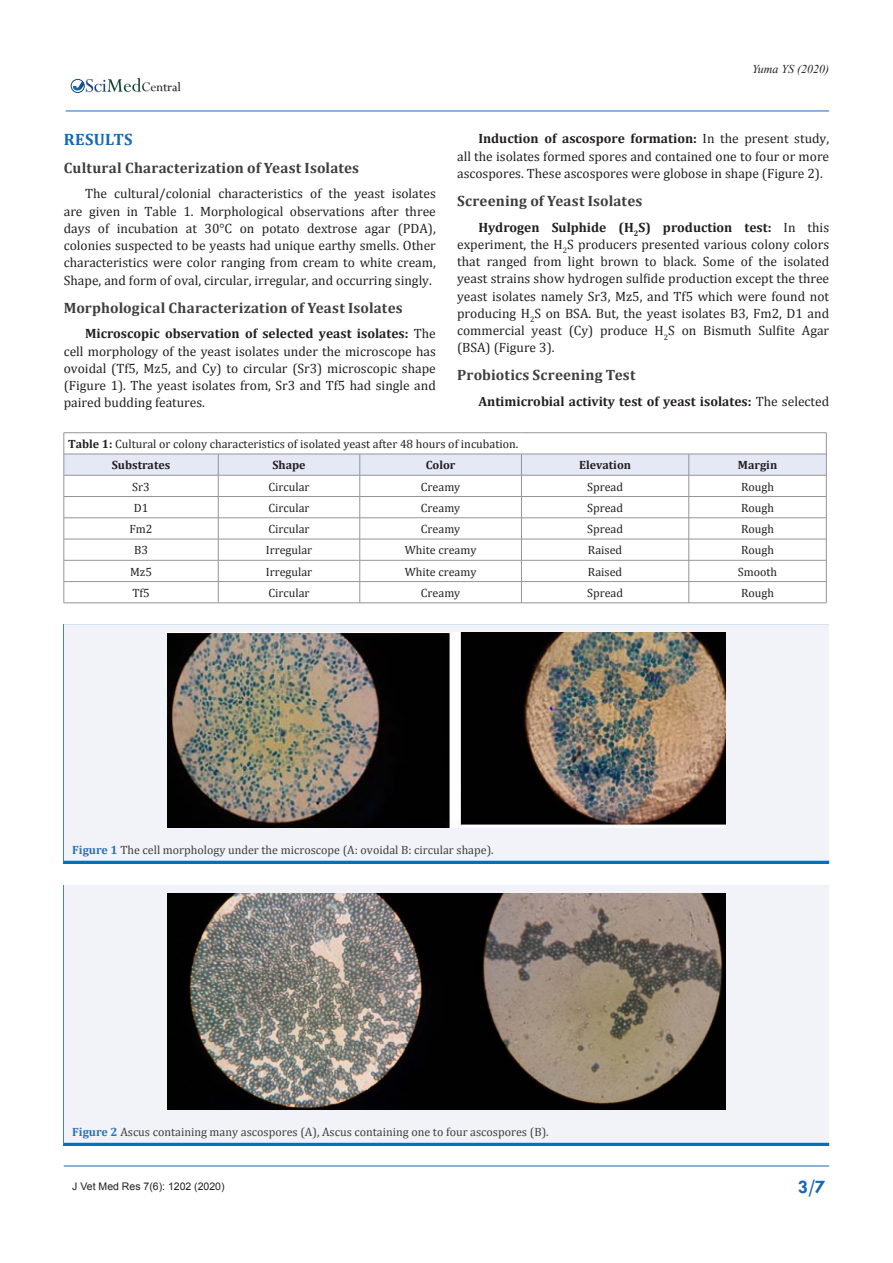
<style>
.page{position:relative;width:893px;height:1263px;background:#fff}
.page>*{position:absolute;margin:0;border:0;box-sizing:border-box;transform-origin:0 0}
.t1{font:700 19.5px "Tw Cen";color:#1768b4}
.heading_1{font:700 16.5px "Cambria";letter-spacing:.015em;color:#1768b4}
.heading_1-2{font:700 15px "Cambria";letter-spacing:.015em;color:#3e3e3f}
.t2{font:14.55px "Perpetua";color:#211e1e}
.t3{font:13.5px/17.2px "Cambria";color:#231f20;text-align:justify}
.t4{font:700 13.5px "Cambria";color:#231f20}
.Default{font:12px "Cambria";color:#231f20}
.t5{font:12px "Cambria";color:#3e3e3f}
.Default-2{font:700 12px "Cambria";color:#231f20}
.t6{font:italic 12px "Times New Roman";color:#231f20}
.t7{font:10.5px "Arial";color:#231f20}
.s1{font-weight:700}
.s2{font-weight:400}
.s3{font-weight:700;color:#2a71b8}
</style>
<div class="page">
<img style="left:87px;top:82px;width:94px;height:11px">
<div style="left:71px;top:79px;width:14px;height:14px;border:1px solid #074d7c;border-radius:50%"></div>
<svg style="left:73px;top:78px;width:68px;height:14px"></svg>
<hr style="left:64px;top:1166px;width:765px;height:1px;background:#1768b4">
<hr style="left:66px;top:111px;width:763px;height:1px;background:#1768b4">
<hr style="left:64px;top:432px;width:154px;height:1px;background:#939598">
<hr style="left:218px;top:432px;width:142px;height:1px;background:#939598">
<hr style="left:360px;top:432px;width:161px;height:1px;background:#939598">
<hr style="left:521px;top:432px;width:168px;height:1px;background:#939598">
<hr style="left:689px;top:432px;width:137px;height:1px;background:#939598">
<svg style="left:64px;top:433px;width:763px;height:170px"></svg>
<hr style="left:64px;top:602px;width:154px;height:1px;background:#939598">
<hr style="left:218px;top:602px;width:142px;height:1px;background:#939598">
<hr style="left:360px;top:602px;width:161px;height:1px;background:#939598">
<hr style="left:521px;top:602px;width:168px;height:1px;background:#939598">
<hr style="left:689px;top:602px;width:137px;height:1px;background:#939598">
<div style="left:64px;top:624px;width:765px;height:237px;background:#f1f3f9"></div>
<hr style="left:64px;top:861px;width:765px;height:3px;background:#0072bc">
<img style="left:168px;top:633px;width:557px;height:194px">
<div style="left:64px;top:885px;width:765px;height:258px;background:#f1f3f9"></div>
<hr style="left:64px;top:1143px;width:765px;height:3px;background:#0072bc">
<img style="left:168px;top:893px;width:557px;height:216px">
<p class="t2" style="left:142px;top:78px;width:41px">Central</p>
<p class="t6" style="left:752px;top:61px;width:78px">Yuma YS (2020)</p>
<p class="heading_1" style="left:64px;top:127px;width:70px">RESULTS</p>
<p class="heading_1-2" style="left:64px;top:157px;width:297px">Cultural Characterization of Yeast Isolates</p>
<p class="t3" style="left:64px;top:185px;width:374px;text-indent:21px">The cultural/colonial characteristics of the yeast isolates are given in Table 1. Morphological observations after three days of incubation at 30°C on potato dextrose agar (PDA), colonies suspected to be yeasts had unique earthy smells. Other characteristics were color ranging from cream to white cream, Shape, and form of oval, circular, irregular, and occurring singly.</p>
<p class="heading_1-2" style="left:64px;top:297px;width:340px">Morphological Characterization of Yeast Isolates</p>
<p class="t3" style="left:64px;top:325px;width:374px;text-indent:21px"><span class="s1">Microscopic observation of selected yeast isolates:</span> The cell morphology of the yeast isolates under the microscope has ovoidal (Tf5, Mz5, and Cy) to circular (Sr3) microscopic shape (Figure 1). The yeast isolates from, Sr3 and Tf5 had single and paired budding features.</p>
<p class="t3" style="left:457px;top:130px;width:374px;text-indent:21px"><span class="s1">Induction of ascospore formation:</span> In the present study, all the isolates formed spores and contained one to four or more ascospores. These ascospores were globose in shape (Figure 2).</p>
<p class="heading_1-2" style="left:457px;top:190px;width:187px">Screening of Yeast Isolates</p>
<p class="t3" style="left:457px;top:218px;width:374px;text-indent:21px"><span class="s1">Hydrogen Sulphide (H</span><sub>2</sub><span class="s1">S) production test:</span> In this experiment, the H<sub>2</sub>S producers presented various colony colors that ranged from light brown to black. Some of the isolated yeast strains show hydrogen sulfide production except the three yeast isolates namely Sr3, Mz5, and Tf5 which were found not producing H<sub>2</sub>S on BSA. But, the yeast isolates B3, Fm2, D1 and commercial yeast (Cy) produce H<sub>2</sub>S on Bismuth Sulfite Agar (BSA) (Figure 3).</p>
<p class="heading_1-2" style="left:457px;top:365px;width:180px">Probiotics Screening Test</p>
<p class="t4" style="left:478px;top:392px;width:352px">Antimicrobial activity test of yeast isolates: <span class="s2">The selected</span></p>
<p class="Default" style="left:68px;top:437px;width:452px"><span class="s1">Table 1:</span> Cultural or colony characteristics of isolated yeast after 48 hours of incubation.</p>
<p class="Default-2" style="left:112px;top:457px;width:60px">Substrates</p>
<p class="Default-2" style="left:272px;top:457px;width:35px">Shape</p>
<p class="Default-2" style="left:426px;top:457px;width:31px">Color</p>
<p class="Default-2" style="left:579px;top:457px;width:54px">Elevation</p>
<p class="Default-2" style="left:738px;top:457px;width:41px">Margin</p>
<p class="Default" style="left:132px;top:479px;width:19px">Sr3</p>
<p class="Default" style="left:268px;top:479px;width:43px">Circular</p>
<p class="Default" style="left:421px;top:479px;width:41px">Creamy</p>
<p class="Default" style="left:587px;top:479px;width:37px">Spread</p>
<p class="Default" style="left:741px;top:479px;width:34px">Rough</p>
<p class="Default" style="left:134px;top:501px;width:16px">D1</p>
<p class="Default" style="left:268px;top:501px;width:43px">Circular</p>
<p class="Default" style="left:421px;top:501px;width:41px">Creamy</p>
<p class="Default" style="left:587px;top:501px;width:37px">Spread</p>
<p class="Default" style="left:741px;top:501px;width:34px">Rough</p>
<p class="Default" style="left:130px;top:522px;width:25px">Fm2</p>
<p class="Default" style="left:268px;top:522px;width:43px">Circular</p>
<p class="Default" style="left:421px;top:522px;width:41px">Creamy</p>
<p class="Default" style="left:587px;top:522px;width:37px">Spread</p>
<p class="Default" style="left:741px;top:522px;width:34px">Rough</p>
<p class="Default" style="left:134px;top:543px;width:15px">B3</p>
<p class="Default" style="left:266px;top:543px;width:48px">Irregular</p>
<p class="Default" style="left:405px;top:543px;width:73px">White creamy</p>
<p class="Default" style="left:588px;top:543px;width:36px">Raised</p>
<p class="Default" style="left:741px;top:543px;width:34px">Rough</p>
<p class="Default" style="left:130px;top:564px;width:23px">Mz5</p>
<p class="Default" style="left:266px;top:564px;width:48px">Irregular</p>
<p class="Default" style="left:405px;top:564px;width:73px">White creamy</p>
<p class="Default" style="left:588px;top:564px;width:36px">Raised</p>
<p class="Default" style="left:738px;top:564px;width:41px">Smooth</p>
<p class="Default" style="left:132px;top:586px;width:19px">Tf5</p>
<p class="Default" style="left:268px;top:586px;width:43px">Circular</p>
<p class="Default" style="left:421px;top:586px;width:41px">Creamy</p>
<p class="Default" style="left:587px;top:586px;width:37px">Spread</p>
<p class="Default" style="left:741px;top:586px;width:34px">Rough</p>
<p class="t5" style="left:72px;top:842px;width:423px"><span class="s3">Figure 1</span> The cell morphology under the microscope (A: ovoidal B: circular shape).</p>
<p class="t5" style="left:72px;top:1124px;width:478px"><span class="s3">Figure 2</span> Ascus containing many ascospores (A), Ascus containing one to four ascospores (B).</p>
<p class="t7" style="left:72px;top:1179px;width:154px">J Vet Med Res 7(6): 1202 (2020)</p>
<h1 class="t1" style="left:798px;top:1175px;width:29px">3/7</h1>
</div>
